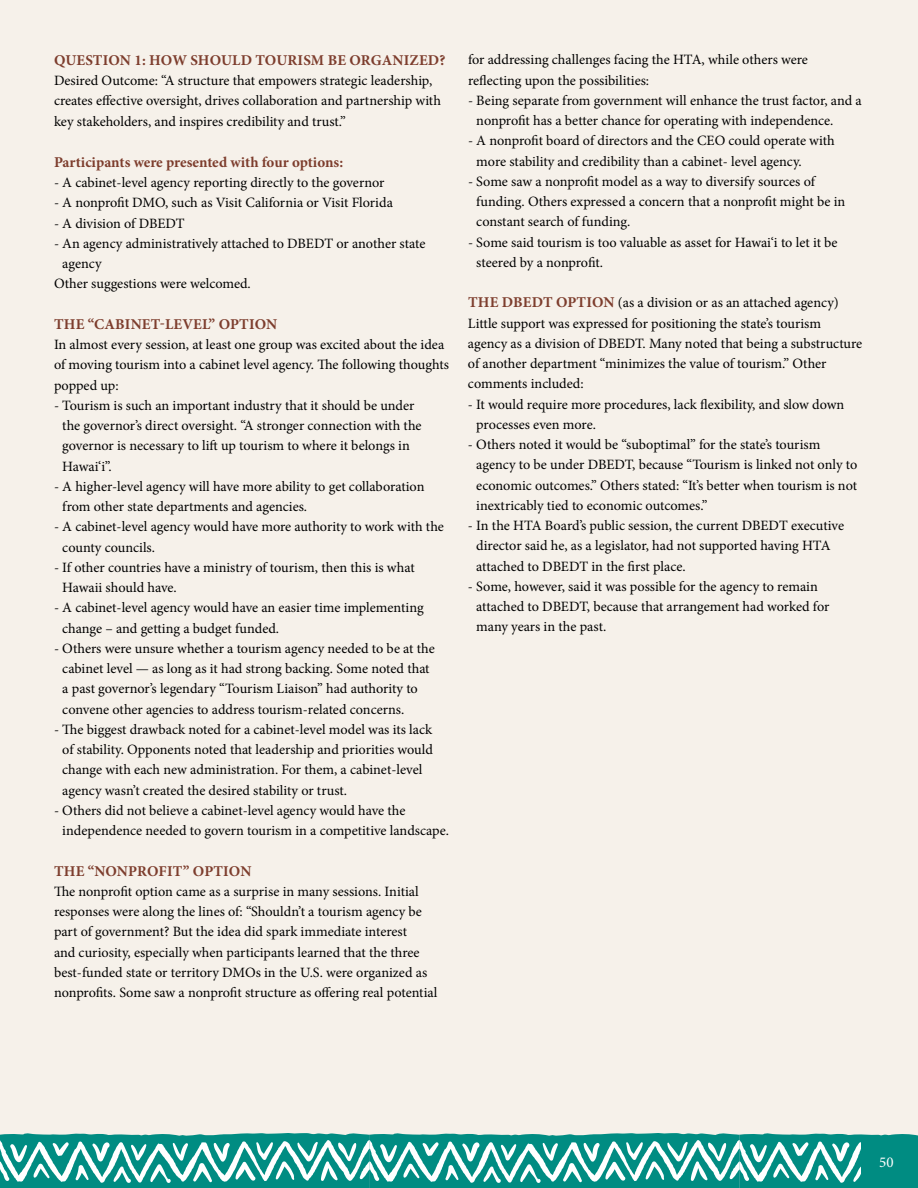
<style>
.page{position:relative;width:918px;height:1188px;background:#f6f1ea}
.page>*{position:absolute;margin:0;border:0;box-sizing:border-box;transform-origin:0 0}
.t1{font:700 15px "Minion Pro";color:#7d3d2d}
.t2{font:15px "Minion Pro";color:#fff}
.t3{font:14.25px/20.2px "Minion Pro";letter-spacing:-.005em;color:#000}
.s1{font-weight:700;font-size:15px;color:#7d3d2d}
</style>
<div class="page">
<svg style="left:0;top:1133px;width:918px;height:55px;background:#4bada6"></svg>
<div style="left:861px;top:1141px;width:57px;height:43px;background:#008c82"></div>
<p class="t1" style="left:54px;top:50px;width:393px">QUESTION 1: HOW SHOULD TOURISM BE ORGANIZED?</p>
<p class="t3" style="left:54px;top:71px;width:389px">Desired Outcome: “A structure that empowers strategic leadership, creates efective oversight, drives collaboration and partnership with key stakeholders, and inspires credibility and trust.”</p>
<p class="t1" style="left:54px;top:152px;width:291px">Participants were presented with four options:</p>
<p class="t3" style="left:54px;top:173px;width:332px">- A cabinet-level agency reporting directly to the governor</p>
<p class="t3" style="left:54px;top:193px;width:340px">- A nonproft DMO, such as Visit California or Visit Florida</p>
<p class="t3" style="left:54px;top:213px;width:132px">- A division of DBEDT</p>
<p class="t3" style="left:54px;top:233px;width:373px">- An agency administratively attached to DBEDT or another state</p>
<p class="t3" style="left:54px;top:254px;width:198px;text-indent:8px">agency<br>Other suggestions were welcomed.</p>
<p class="t1" style="left:54px;top:314px;width:225px">THE “CABINET-LEVEL” OPTION</p>
<p class="t3" style="left:54px;top:335px;width:397px">In almost every session, at least one group was excited about the idea of moving tourism into a cabinet level agency. Te following thoughts popped up:</p>
<p class="t3" style="left:62px;top:395px;width:361px;text-indent:-8px">- Tourism is such an important industry that it should be under the governor’s direct oversight. “A stronger connection with the governor is necessary to lif up tourism to where it belongs in Hawai‘i”.</p>
<p class="t3" style="left:62px;top:476px;width:364px;text-indent:-8px">- A higher-level agency will have more ability to get collaboration from other state departments and agencies.</p>
<p class="t3" style="left:62px;top:517px;width:383px;text-indent:-8px">- A cabinet-level agency would have more authority to work with the county councils.</p>
<p class="t3" style="left:62px;top:557px;width:354px;text-indent:-8px">- If other countries have a ministry of tourism, then this is what<br>Hawaii should have.</p>
<p class="t3" style="left:62px;top:598px;width:363px;text-indent:-8px">- A cabinet-level agency would have an easier time implementing change – and getting a budget funded.</p>
<p class="t3" style="left:62px;top:638px;width:374px;text-indent:-8px">- Others were unsure whether a tourism agency needed to be at the cabinet level — as long as it had strong backing. Some noted that a past governor’s legendary “Tourism Liaison” had authority to convene other agencies to address tourism-related concerns.</p>
<p class="t3" style="left:62px;top:719px;width:372px;text-indent:-8px">- Te biggest drawback noted for a cabinet-level model was its lack of stability. Opponents noted that leadership and priorities would change with each new administration. For them, a cabinet-level agency wasn’t created the desired stability or trust.</p>
<p class="t3" style="left:62px;top:800px;width:388px;text-indent:-8px">- Others did not believe a cabinet-level agency would have the independence needed to govern tourism in a competitive landscape.</p>
<p class="t1" style="left:54px;top:860px;width:199px">THE “NONPROFIT” OPTION</p>
<p class="t3" style="left:54px;top:881px;width:385px">Te nonproft option came as a surprise in many sessions. Initial responses were along the lines of: “Shouldn’t a tourism agency be part of government? But the idea did spark immediate interest<br>and curiosity, especially when participants learned that the three best-funded state or territory DMOs in the U.S. were organized as nonprofts. Some saw a nonproft structure as ofering real potential</p>
<p class="t3" style="left:468px;top:50px;width:342px">for addressing challenges facing the HTA, while others were refecting upon the possibilities:</p>
<p class="t3" style="left:476px;top:90px;width:387px;text-indent:-8px">- Being separate from government will enhance the trust factor, and a nonproft has a better chance for operating with independence.</p>
<p class="t3" style="left:476px;top:131px;width:360px;text-indent:-8px">- A nonproft board of directors and the CEO could operate with more stability and credibility than a cabinet- level agency.</p>
<p class="t3" style="left:476px;top:171px;width:371px;text-indent:-8px">- Some saw a nonproft model as a way to diversify sources of funding. Others expressed a concern that a nonproft might be in constant search of funding.</p>
<p class="t3" style="left:476px;top:232px;width:363px;text-indent:-8px">- Some said tourism is too valuable as asset for Hawai‘i to let it be steered by a nonproft.</p>
<p class="t3" style="left:468px;top:293px;width:396px"><span class="s1">THE DBEDT OPTION</span> (as a division or as an attached agency)<br>Little support was expressed for positioning the state’s tourism agency as a division of DBEDT. Many noted that being a substructure of another department “minimizes the value of tourism.” Other comments included:</p>
<p class="t3" style="left:476px;top:394px;width:370px;text-indent:-8px">- It would require more procedures, lack fexibility, and slow down processes even more.</p>
<p class="t3" style="left:476px;top:434px;width:383px;text-indent:-8px">- Others noted it would be “suboptimal” for the state’s tourism agency to be under DBEDT, because “Tourism is linked not only to economic outcomes.” Others stated: “It’s better when tourism is not inextricably tied to economic outcomes.”</p>
<p class="t3" style="left:476px;top:515px;width:369px;text-indent:-8px">- In the HTA Board’s public session, the current DBEDT executive director said he, as a legislator, had not supported having HTA attached to DBEDT in the frst place.</p>
<p class="t3" style="left:476px;top:576px;width:355px;text-indent:-8px">- Some, however, said it was possible for the agency to remain attached to DBEDT, because that arrangement had worked for many years in the past.</p>
<p class="t2" style="left:879px;top:1153px;width:16px">50</p>
</div>
